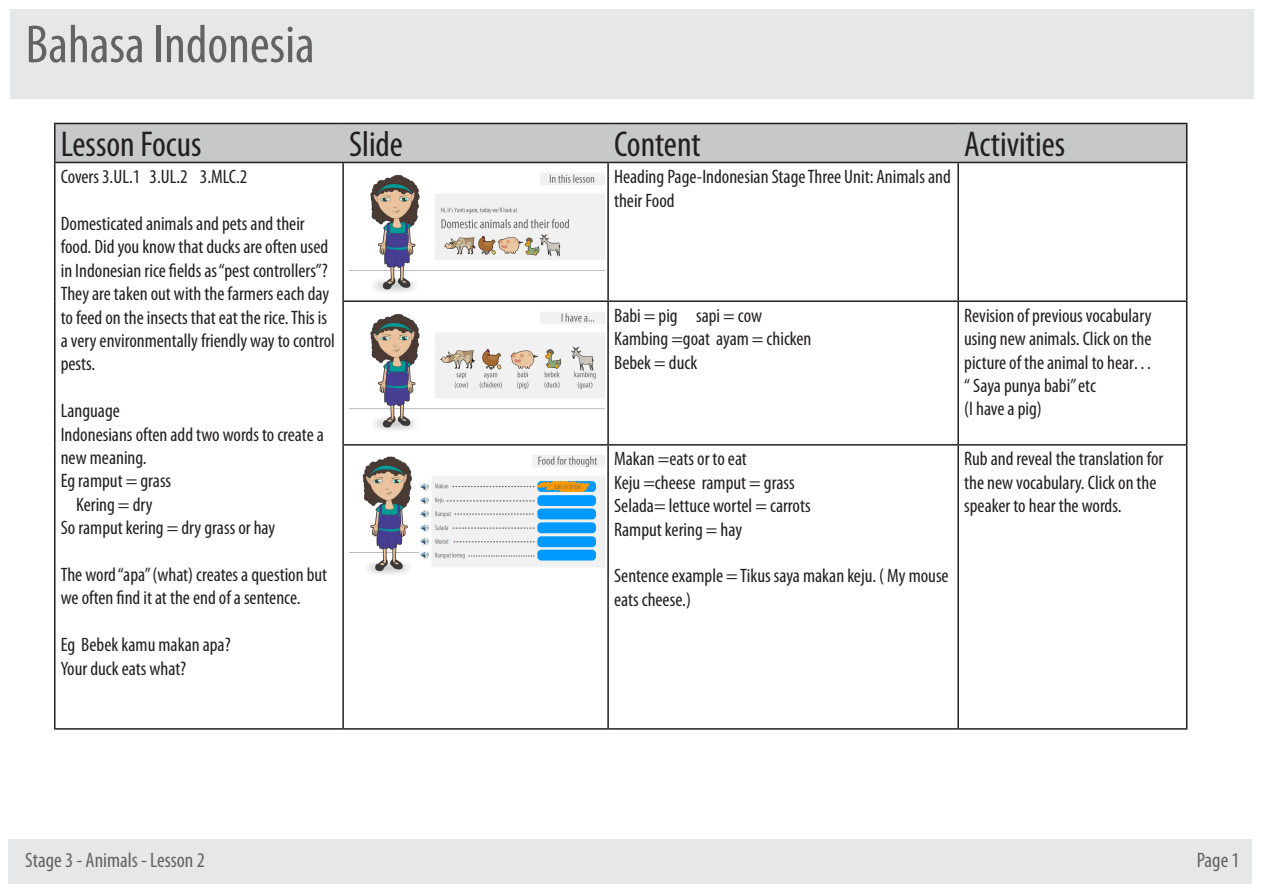
<style>
.page{position:relative;width:1263px;height:893px;background:#fff}
.page>*{position:absolute;margin:0;border:0;box-sizing:border-box;transform-origin:0 0}
.t1{font:condensed 54px "Myriad Pro";color:#636366}
.t2{font:condensed 36px "Myriad Pro";color:#231f20}
.t3{font:condensed 21px "Myriad Pro";color:#636366}
.t4{font:condensed 19.5px/23.4px "Myriad Pro";color:#231f20}
</style>
<div class="page">
<div style="left:10px;top:9px;width:1243px;height:90px;background:#e6e7e9"></div>
<div style="left:9px;top:839px;width:1243px;height:45px;background:#e6e7e9"></div>
<div style="left:56px;top:124px;width:1130px;height:38px;background:#c7c8ca"></div>
<hr style="left:54px;top:163px;width:2px;height:138px;background:#231f20">
<hr style="left:342px;top:163px;width:2px;height:137px;background:#231f20">
<hr style="left:607px;top:163px;width:2px;height:137px;background:#231f20">
<hr style="left:957px;top:163px;width:2px;height:137px;background:#231f20">
<hr style="left:1186px;top:163px;width:1px;height:137px;background:#231f20">
<hr style="left:54px;top:301px;width:2px;height:144px;background:#231f20">
<hr style="left:342px;top:300px;width:266px;height:2px;background:#231f20">
<hr style="left:342px;top:302px;width:2px;height:142px;background:#231f20">
<hr style="left:608px;top:300px;width:350px;height:2px;background:#231f20">
<hr style="left:607px;top:302px;width:2px;height:142px;background:#231f20">
<hr style="left:958px;top:300px;width:229px;height:2px;background:#231f20">
<hr style="left:957px;top:302px;width:2px;height:142px;background:#231f20">
<hr style="left:1186px;top:302px;width:1px;height:142px;background:#231f20">
<hr style="left:54px;top:445px;width:2px;height:283px;background:#231f20">
<hr style="left:342px;top:444px;width:266px;height:2px;background:#231f20">
<hr style="left:342px;top:446px;width:2px;height:282px;background:#231f20">
<hr style="left:608px;top:444px;width:350px;height:2px;background:#231f20">
<hr style="left:607px;top:446px;width:2px;height:282px;background:#231f20">
<hr style="left:958px;top:444px;width:229px;height:2px;background:#231f20">
<hr style="left:957px;top:446px;width:2px;height:282px;background:#231f20">
<hr style="left:1186px;top:446px;width:1px;height:282px;background:#231f20">
<hr style="left:54px;top:728px;width:289px;height:2px;background:#231f20">
<hr style="left:343px;top:728px;width:265px;height:2px;background:#231f20">
<hr style="left:608px;top:728px;width:350px;height:2px;background:#231f20">
<hr style="left:958px;top:728px;width:229px;height:2px;background:#231f20">
<hr style="left:54px;top:123px;width:289px;height:1px;background:#231f20">
<hr style="left:54px;top:124px;width:2px;height:38px;background:#231f20">
<hr style="left:343px;top:123px;width:265px;height:1px;background:#231f20">
<hr style="left:608px;top:123px;width:350px;height:1px;background:#231f20">
<hr style="left:958px;top:123px;width:229px;height:1px;background:#231f20">
<hr style="left:1186px;top:124px;width:1px;height:38px;background:#231f20">
<hr style="left:54px;top:162px;width:289px;height:1px;background:#231f20">
<hr style="left:343px;top:162px;width:265px;height:1px;background:#231f20">
<hr style="left:608px;top:162px;width:350px;height:1px;background:#231f20">
<hr style="left:958px;top:162px;width:229px;height:1px;background:#231f20">
<img style="left:349px;top:173px;width:255px;height:120px">
<img style="left:349px;top:312px;width:255px;height:119px">
<img style="left:349px;top:455px;width:255px;height:119px">
<p class="t1" style="left:26px;top:12px;width:291px">Bahasa Indonesia</p>
<p class="t2" style="left:61px;top:123px;width:142px">Lesson Focus</p>
<p class="t2" style="left:349px;top:123px;width:55px">Slide</p>
<p class="t2" style="left:614px;top:123px;width:88px">Content</p>
<p class="t2" style="left:964px;top:123px;width:102px">Activities</p>
<p class="t4" style="left:61px;top:165px;width:188px">Covers 3.UL.1 3.UL.2 3.MLC.2</p>
<p class="t4" style="left:61px;top:212px;width:276px">Domesticated animals and pets and their food. Did you know that ducks are often used in Indonesian rice fields as “pest controllers”?<br>They are taken out with the farmers each day to feed on the insects that eat the rice. This is a very environmentally friendly way to control pests.</p>
<p class="t4" style="left:61px;top:399px;width:61px">Language</p>
<p class="t4" style="left:61px;top:422px;width:265px">Indonesians often add two words to create a new meaning.</p>
<p class="t4" style="left:61px;top:469px;width:112px">Eg ramput = grass</p>
<p class="t4" style="left:76px;top:492px;width:78px">Kering = dry</p>
<p class="t4" style="left:61px;top:516px;width:216px">So ramput kering = dry grass or hay</p>
<p class="t4" style="left:61px;top:563px;width:268px">The word “apa” (what) creates a question but we often find it at the end of a sentence.</p>
<p class="t4" style="left:61px;top:633px;width:171px">Eg Bebek kamu makan apa?</p>
<p class="t4" style="left:61px;top:656px;width:127px">Your duck eats what?</p>
<p class="t4" style="left:614px;top:165px;width:338px">Heading Page-Indonesian Stage Three Unit: Animals and their Food</p>
<p class="t4" style="left:964px;top:303px;width:190px;text-align:justify">Revision of previous vocabulary using new animals. Click on the picture of the animal to hear…</p>
<p class="t4" style="left:964px;top:374px;width:133px">“ Saya punya babi” etc</p>
<p class="t4" style="left:964px;top:397px;width:79px">(I have a pig)</p>
<p class="t4" style="left:614px;top:303px;width:149px">Babi = pig sapi = cow</p>
<p class="t4" style="left:614px;top:327px;width:199px">Kambing =goat ayam = chicken</p>
<p class="t4" style="left:614px;top:350px;width:85px">Bebek = duck</p>
<p class="t4" style="left:964px;top:447px;width:201px">Rub and reveal the translation for the new vocabulary. Click on the speaker to hear the words.</p>
<p class="t4" style="left:614px;top:447px;width:134px">Makan =eats or to eat</p>
<p class="t4" style="left:614px;top:470px;width:182px">Keju =cheese ramput = grass</p>
<p class="t4" style="left:614px;top:494px;width:198px">Selada= lettuce wortel = carrots</p>
<p class="t4" style="left:614px;top:517px;width:129px">Ramput kering = hay</p>
<p class="t4" style="left:614px;top:564px;width:336px">Sentence example = Tikus saya makan keju. ( My mouse eats cheese.)</p>
<p class="t3" style="left:25px;top:847px;width:181px">Stage 3 - Animals - Lesson 2</p>
<p class="t3" style="left:1197px;top:847px;width:44px">Page 1</p>
</div>
